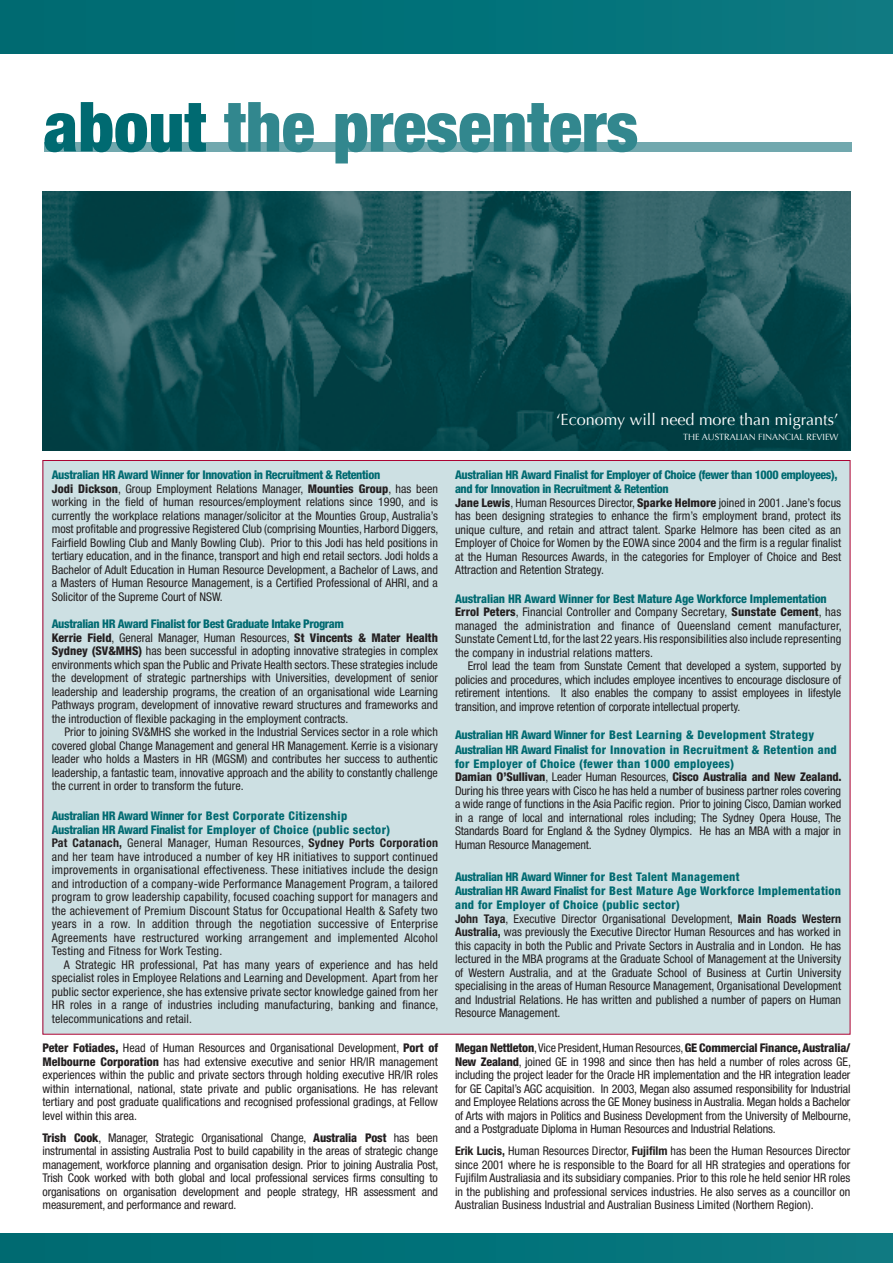
<style>
.page{position:relative;width:893px;height:1263px;background:#fff}
.page>*{position:absolute;margin:0;border:0;box-sizing:border-box;transform-origin:0 0}
.t1{font:900 condensed 69px "Helvetica Neue";color:#32878e}
.B_-_Session_Title{font:16.2px "Optima";color:#fff}
.D_-_Speaker_bio{font:condensed 12px/13.5px "Helvetica Neue";color:#231f20;text-align:justify}
.D_-_Speaker_credits{font:800 condensed 12px/14.2px "Helvetica Neue";letter-spacing:-.03em;color:#006a71}
.D_-_Speaker_bio-2{font:800 condensed 12px/14.2px "Helvetica Neue";letter-spacing:.03em;color:#006a71}
.D_-_Speaker_credits-2{font:800 condensed 12px/14.2px "Helvetica Neue";letter-spacing:.03em;color:#006a71}
.D_-_Speaker_credits-3{font:800 condensed 12px "Helvetica Neue";letter-spacing:-.01em;color:#006a71}
.D_-_Speaker_bio-3{font:800 condensed 12px "Helvetica Neue";letter-spacing:-.03em;color:#006a71}
.B_-_Session_Title-2{font:9px "Optima";color:#fff}
.s1{color:#006a71}
.s2{font-weight:800}
.s3{font-weight:700}
</style>
<div class="page">
<div style="left:43px;top:460px;width:807px;height:574px;background:#cde0e3"></div>
<div style="left:44px;top:142px;width:807px;height:9px;background:#71a8ae"></div>
<div style="left:0;top:0;width:893px;height:53px;background:linear-gradient(to right,#006a71,#0b7a82)"></div>
<div style="left:0;top:1234px;width:893px;height:29px;background:linear-gradient(to right,#006a71,#0b7a82)"></div>
<img style="left:43px;top:191px;width:807px;height:259px">
<p class="t1" style="left:44px;top:84px;width:596px"><span class="s1">about</span> the presenters</p>
<p class="D_-_Speaker_credits" style="left:52px;top:467px;width:330px">Australian HR Award Winner for Innovation in Recruitment &amp; Retention</p>
<p class="D_-_Speaker_bio" style="left:52px;top:481px;width:388px"><span class="s2">Jodi Dickson</span>, Group Employment Relations Manager, <span class="s2">Mounties Group</span>, has been working in the field of human resources/employment relations since 1990, and is currently the workplace relations manager/solicitor at the Mounties Group, Australia’s most profitable and progressive Registered Club (comprising Mounties, Harbord Diggers, Fairfield Bowling Club and Manly Bowling Club). Prior to this Jodi has held positions in tertiary education, and in the finance, transport and high end retail sectors. Jodi holds a Bachelor of Adult Education in Human Resource Development, a Bachelor of Laws, and a Masters of Human Resource Management, is a Certified Professional of AHRI</p>
<p class="D_-_Speaker_bio" style="left:407px;top:576px;width:33px">, and a</p>
<p class="D_-_Speaker_bio" style="left:52px;top:589px;width:173px">Solicitor of the Supreme Court of NSW.</p>
<p class="D_-_Speaker_credits" style="left:52px;top:617px;width:294px">Australian HR Award Finalist for Best Graduate Intake Program</p>
<p class="D_-_Speaker_bio" style="left:52px;top:631px;width:388px"><span class="s2">Kerrie Field</span>, General Manager, Human Resources, <span class="s2">St Vincents &amp; Mater Health Sydney (SV&amp;MHS)</span> has been successful in adopting innovative strategies in complex environments which span the Public and Private Health sectors. These strategies include the development of strategic partnerships with Universities, development of senior leadership and leadership programs, the creation of an organisational wide Learning Pathways program, development of innovative reward structures and frameworks and the introduction of flexible packaging in the employment contracts.</p>
<p class="D_-_Speaker_bio" style="left:52px;top:725px;width:388px;text-indent:13px">Prior to joining SV&amp;MHS she worked in the Industrial Services sector in a role which covered global Change Management and general HR Management. Kerrie is a visionary leader who holds a Masters in HR (MGSM) and contributes her success to authentic leadership, a fantastic team, innovative approach and the ability to constantly challenge the current in order to transform the future.</p>
<p class="D_-_Speaker_bio-2" style="left:52px;top:808px;width:297px">Australian HR Award Winner for Best Corporate Citizenship</p>
<p class="D_-_Speaker_bio-2" style="left:52px;top:822px;width:340px">Australian HR Award Finalist for Employer of Choice (public sector)</p>
<p class="D_-_Speaker_bio" style="left:52px;top:836px;width:388px"><span class="s3">Pat Catanach,</span> General Manager, Human Resources, <span class="s3">Sydney Ports Corporation </span>and her team have introduced a number of key HR initiatives to support continued improvements in organisational effectiveness. These initiatives include the design and introduction of a company-wide Performance Management Program, a tailored program to grow leadership capability, focused coaching support for managers and the achievement of Premium Discount Status for Occupational Health &amp; Safety two years in a row. In addition through the negotiation successive of Enterprise Agreements have restructured working arrangement and implemented Alcohol Testing and Fitness for Work Testing.</p>
<p class="D_-_Speaker_bio" style="left:52px;top:958px;width:388px;text-indent:12px">A Strategic HR professional, Pat has many years of experience and has held specialist roles in Employee Relations and Learning and Development. Apart from her public sector experience, she has extensive private sector knowledge gained from her HR roles in a range of industries including manufacturing, banking and finance, telecommunications and retail.</p>
<p class="D_-_Speaker_bio" style="left:43px;top:1041px;width:397px"><span class="s2">Peter Fotiades,</span> Head of Human Resources and Organisational Development, <span class="s2">Port of Melbourne Corporation</span> has had extensive executive and senior HR/IR management experiences within the public and private sectors through holding executive HR/IR roles within international, national, state private and public organisations. He has relevant tertiary and post graduate qualifications and recognised professional gradings, at Fellow level within this area.</p>
<p class="D_-_Speaker_bio" style="left:43px;top:1131px;width:397px"><span class="s2">Trish Cook</span>, Manager, Strategic Organisational Change, <span class="s2">Australia Post</span> has been instrumental in assisting Australia Post to build capability in the areas of strategic change management, workforce planning and organisation design. Prior to joining Australia Post, Trish Cook worked with both global and local professional services firms consulting to organisations on organisation development and people strategy, HR assessment and measurement, and performance and reward.</p>
<p class="B_-_Session_Title" style="left:556px;top:410px;width:284px">‘Economy will need more than migrants’</p>
<p class="B_-_Session_Title-2" style="left:683px;top:432px;width:157px">Th e Australian Financial Review</p>
<p class="D_-_Speaker_credits" style="left:455px;top:467px;width:384px">Australian HR Award Finalist for Employer of Choice (fewer than 1000 employees), and for Innovation in Recruitment &amp; Retention</p>
<p class="D_-_Speaker_bio" style="left:455px;top:496px;width:388px"><span class="s2">Jane Lewis</span>, Human Resources Director, <span class="s2">Sparke Helmore</span> joined in 2001. Jane’s focus has been designing strategies to enhance the firm’s employment brand, protect its unique culture, and retain and attract talent. Sparke Helmore has been cited as an Employer of Choice for Women by the EOWA since 2004 and the firm is a regular finalist at the Human Resources Awards, in the categories for Employer of Choice and Best Attraction and Retention Strategy.</p>
<p class="D_-_Speaker_credits-3" style="left:455px;top:591px;width:373px">Australian HR Award Winner for Best Mature Age Workforce Implementation</p>
<p class="D_-_Speaker_bio" style="left:455px;top:605px;width:388px"><span class="s2">Errol Peters</span>, Financial Controller and Company Secretary, <span class="s2">Sunstate Cement</span>, has managed the administration and finance of Queensland cement manufacturer, Sunstate Cement Ltd, for the last 22 years. His responsibilities also include representing the company in industrial relations matters.</p>
<p class="D_-_Speaker_bio" style="left:455px;top:659px;width:388px;text-indent:13px">Errol lead the team from Sunstate Cement that developed a system, supported by policies and procedures, which includes employee incentives to encourage disclosure of retirement intentions. It also enables the company to assist employees in lifestyle transition, and improve retention of corporate intellectual property.</p>
<p class="D_-_Speaker_credits-2" style="left:455px;top:728px;width:361px">Australian HR Award Winner for Best Learning &amp; Development Strategy</p>
<p class="D_-_Speaker_credits-2" style="left:455px;top:742px;width:383px">Australian HR Award Finalist for Innovation in Recruitment &amp; Retention and for Employer of Choice (fewer than 1000 employees)</p>
<p class="D_-_Speaker_bio" style="left:455px;top:770px;width:388px"><span class="s2">Damian O’Sullivan</span>, Leader Human Resources, <span class="s2">Cisco Australia and New Zealand.<br></span>During his three years with Cisco he has held a number of business partner roles covering a wide range of functions in the Asia Pacific region. Prior to joining Cisco, Damian worked in a range of local and international roles including; The Sydney Opera House, The Standards Board for England &amp; the Sydney Olympics. He has an MBA with a major in Human Resource Management.</p>
<p class="D_-_Speaker_bio-3" style="left:455px;top:869px;width:286px">Australian HR Award Winner for Best Talent Management</p>
<p class="D_-_Speaker_bio-2" style="left:455px;top:883px;width:388px">Australian HR Award Finalist for Best Mature Age Workforce Implementation and for Employer of Choice (public sector)</p>
<p class="D_-_Speaker_bio" style="left:455px;top:912px;width:388px"><span class="s3">John Taya</span>, Executive Director Organisational Development, <span class="s3">Main Roads Western Australia,</span> was previously the Executive Director Human Resources and has worked in this capacity in both the Public and Private Sectors in Australia and in London. He has lectured in the MBA programs at the Graduate School of Management at the University of Western Australia, and at the Graduate School of Business at Curtin University specialising in the areas of Human Resource Management, Organisational Development and Industrial Relations. He has written and published a number of papers on Human Resource Management.</p>
<p class="D_-_Speaker_bio" style="left:455px;top:1041px;width:397px"><span class="s2">Megan Nettleton</span>, Vice President, Human Resources, <span class="s2">GE Commercial Finance, Australia/ New Zealand</span>, joined GE in 1998 and since then has held a number of roles across GE, including the project leader for the Oracle HR implementation and the HR integration leader for GE Capital’s AGC</p>
<p class="D_-_Speaker_bio" style="left:455px;top:1082px;width:397px;text-indent:91px">acquisition. In 2003, Megan also assumed responsibility for Industrial and Employee Relations across the GE Money business in Australia. Megan holds a Bachelor of Arts with majors in Politics and Business Development from the University of Melbourne, and a Postgraduate Diploma in Human Resources and Industrial Relations.</p>
<p class="D_-_Speaker_bio" style="left:455px;top:1144px;width:397px"><span class="s3">Erik Lucis,</span> Human Resources Director, <span class="s3">Fujifilm</span> has been the Human Resources Director since 2001 where he is responsible to the Board for all HR strategies and operations for Fujifilm Australiasia and its subsidiary companies. Prior to this role he held senior HR roles in the publishing and professional services industries. He also serves as a councillor on Australian Business Industrial and Australian Business Limited (Northern Region).</p>
</div>
